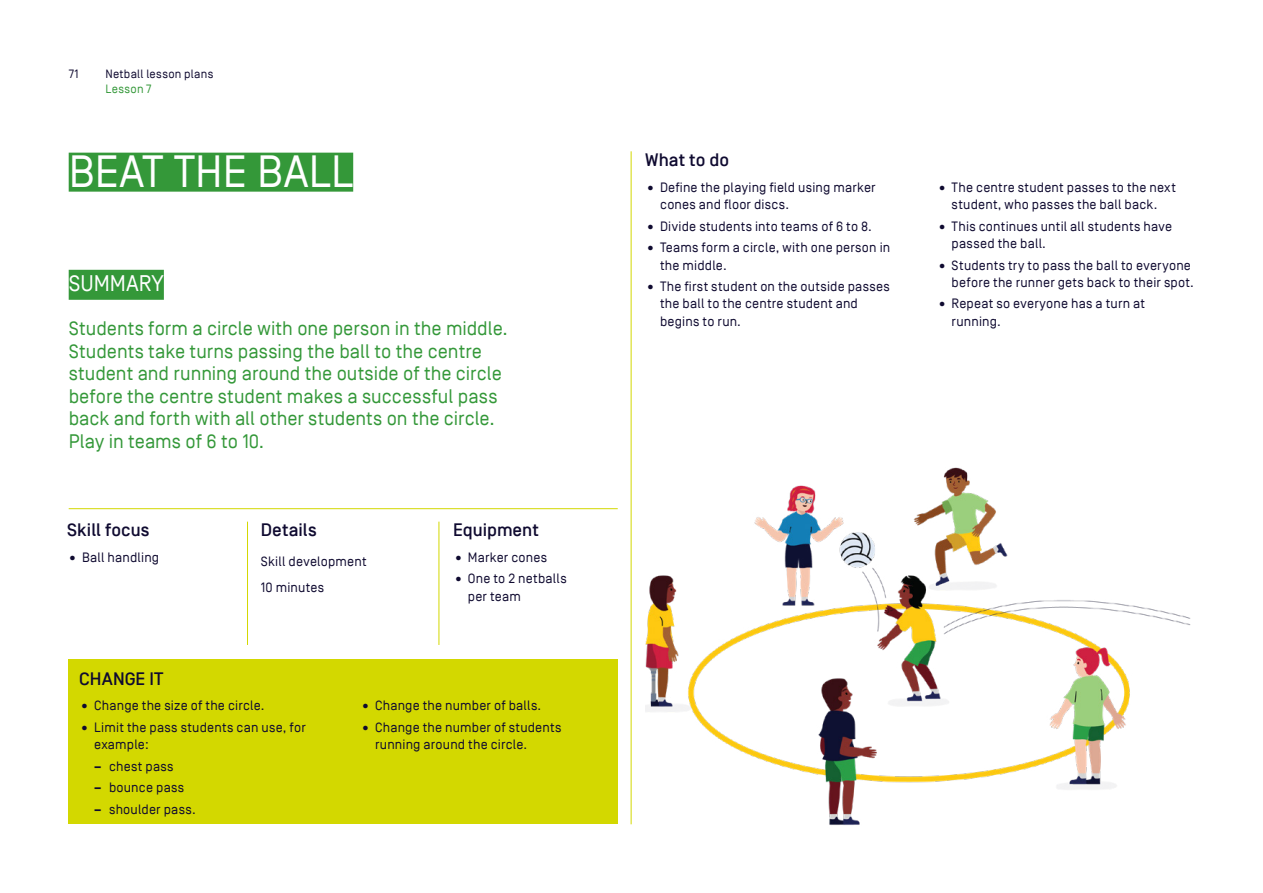
<style>
.page{position:relative;width:1263px;height:893px;background:#fff}
.page>*{position:absolute;margin:0;border:0;box-sizing:border-box;transform-origin:0 0}
.t1{font:45px "Simplon Norm";color:#fff}
.t2{font:22.5px "Simplon Norm";color:#fff}
.t3{font:19.5px/22.5px "Simplon Norm";color:#349839}
.t4{font:500 18px "Simplon Norm";color:#0f0a30}
.t5{font:13.5px/17.2px "Simplon Norm";letter-spacing:.015em;color:#0f0a30}
.t6{font:12px "Simplon Norm";letter-spacing:.025em;color:#0f0a30}
.t7{font:12px "Simplon Norm";letter-spacing:.03em;color:#349839}
.s1{font-weight:700}
</style>
<div class="page">
<div style="left:69px;top:153px;width:284px;height:39px;background:#349839"></div>
<div style="left:69px;top:270px;width:95px;height:30px;background:#349839"></div>
<hr style="left:631px;top:151px;width:1px;height:673px;background:#d3d800">
<div style="left:69px;top:659px;width:549px;height:165px;background:#d3d800"></div>
<img style="left:645px;top:467px;width:546px;height:358px">
<hr style="left:69px;top:508px;width:549px;height:1px;background:#d3d800">
<hr style="left:247px;top:522px;width:1px;height:123px;background:#d3d800">
<hr style="left:439px;top:522px;width:1px;height:123px;background:#d3d800">
<p class="t6" style="left:69px;top:68px;width:11px">71</p>
<p class="t6" style="left:105px;top:68px;width:109px">Netball lesson plans</p>
<p class="t7" style="left:105px;top:82px;width:48px">Lesson 7</p>
<h1 class="t1" style="left:69px;top:148px;width:286px">BEAT THE BALL</h1>
<h2 class="t2" style="left:69px;top:272px;width:97px">SUMMARY</h2>
<p class="t3" style="left:69px;top:317px;width:441px">Students form a circle with one person in the middle.<br>Students take turns passing the ball to the centre student and running around the outside of the circle before the centre student makes a successful pass back and forth with all other students on the circle.<br>Play in teams of 6 to 10.</p>
<h3 class="t4" style="left:67px;top:520px;width:84px">Skill focus</h3>
<p class="t5" style="left:67px;top:549px;width:94px">• Ball handling</p>
<h3 class="t4" style="left:261px;top:520px;width:57px">Details</h3>
<p class="t5" style="left:261px;top:549px;width:107px;line-height:25.8px">Skill development<br>10 minutes</p>
<h3 class="t4" style="left:453px;top:520px;width:87px">Equipment</h3>
<p class="t5" style="left:453px;top:549px;width:96px">• Marker cones</p>
<p class="t5" style="left:468px;top:570px;width:100px;text-indent:-15px">• One to 2 netballs per team</p>
<h3 class="t4" style="left:79px;top:669px;width:86px">CHANGE IT</h3>
<p class="t5" style="left:79px;top:697px;width:187px">• Change the size of the circle.</p>
<p class="t5" style="left:94px;top:719px;width:213px;text-indent:-15px">• Limit the pass students can use, for example:</p>
<p class="t5" style="left:94px;top:758px;width:81px"><span class="s1">–</span> chest pass</p>
<p class="t5" style="left:94px;top:779px;width:92px"><span class="s1">–</span> bounce pass</p>
<p class="t5" style="left:94px;top:801px;width:103px"><span class="s1">–</span> shoulder pass.</p>
<p class="t5" style="left:360px;top:697px;width:183px">• Change the number of balls.</p>
<p class="t5" style="left:375px;top:719px;width:188px;text-indent:-15px">• Change the number of students running around the circle.</p>
<h3 class="t4" style="left:645px;top:151px;width:85px">What to do</h3>
<p class="t5" style="left:660px;top:179px;width:217px;text-indent:-15px">• Define the playing field using marker cones and floor discs.</p>
<p class="t5" style="left:645px;top:218px;width:228px">• Divide students into teams of 6 to 8.</p>
<p class="t5" style="left:660px;top:239px;width:232px;text-indent:-15px">• Teams form a circle, with one person in the middle.</p>
<p class="t5" style="left:660px;top:278px;width:231px;text-indent:-15px">• The first student on the outside passes the ball to the centre student and begins to run.</p>
<p class="t5" style="left:937px;top:179px;width:241px;text-align:center">• The centre student passes to the next student, who passes the ball back.</p>
<p class="t5" style="left:952px;top:218px;width:222px;text-indent:-15px">• This continues until all students have passed the ball.</p>
<p class="t5" style="left:937px;top:257px;width:259px;text-align:right">• Students try to pass the ball to everyone before the runner gets back to their spot.</p>
<p class="t5" style="left:952px;top:295px;width:195px;text-indent:-15px">• Repeat so everyone has a turn at running.</p>
</div>
